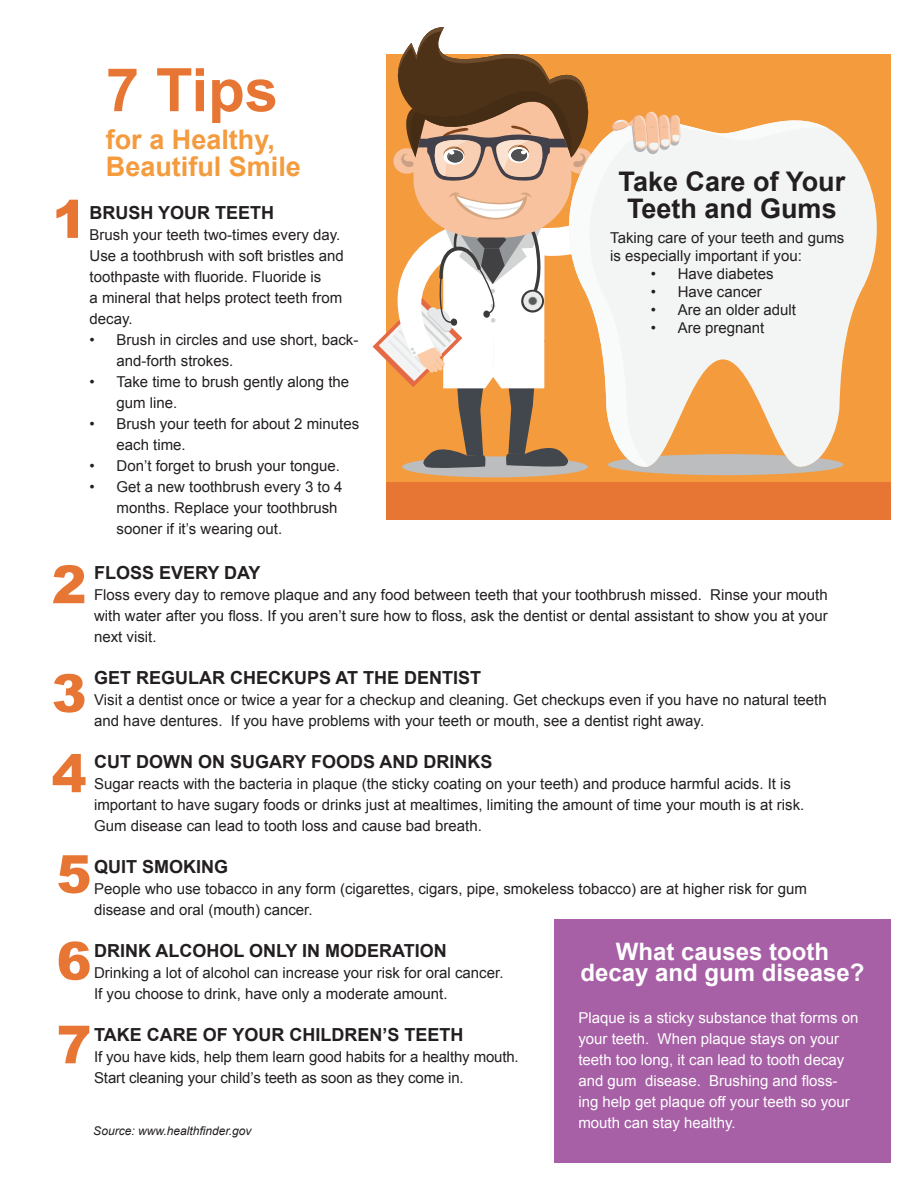
<style>
.page{position:relative;width:918px;height:1188px;background:#fff}
.page>*{position:absolute;margin:0;border:0;box-sizing:border-box;transform-origin:0 0}
.t1{font:700 60px "Arial";color:#e77533}
.t2{font:900 52.5px "Arial";color:#e77533}
.t3{font:700 27px/27px "Arial";color:#231f20;text-align:center}
.t4{font:700 27px "Arial";color:#f49b3e}
.t5{font:700 24px "Arial";color:#fff}
.t6{font:700 18px "Arial";color:#231f20}
.t7{font:15px/21px "Arial";color:#231f20}
.t8{font:15px/21px "Arial";color:#fff}
.t9{font:italic 12px "Arial";color:#231f20}
</style>
<div class="page">
<div style="left:387px;top:54px;width:504px;height:434px;background:#f49b3e"></div>
<div style="left:402px;top:456px;width:186px;height:21px;background:#bbbdbf;border-radius:50%"></div>
<svg style="left:843px;top:140px;width:34px;height:326px"></svg>
<svg style="left:373px;top:27px;width:470px;height:448px"></svg>
<div style="left:554px;top:919px;width:337px;height:243px;background:#a75fa6"></div>
<div style="left:387px;top:482px;width:504px;height:37px;background:#e77533"></div>
<p class="t2" style="left:52px;top:181px;width:37px">1</p>
<p class="t1" style="left:106px;top:50px;width:174px">7 Tips</p>
<p class="t4" style="left:106px;top:121px;width:171px">for a Healthy,</p>
<p class="t4" style="left:106px;top:148px;width:197px">Beautiful Smile</p>
<p class="t6" style="left:90px;top:200px;width:186px">BRUSH YOUR TEETH</p>
<p class="t7" style="left:90px;top:224px;width:252px">Brush your teeth two-times every day.</p>
<p class="t7" style="left:90px;top:245px;width:256px">Use a toothbrush with soft bristles and toothpaste with fluoride. Fluoride is</p>
<p class="t7" style="left:90px;top:287px;width:254px">a mineral that helps protect teeth from decay.</p>
<p class="t7" style="left:117px;top:329px;width:243px;text-indent:-27px">• Brush in circles and use short, back&shy;and-forth strokes.</p>
<p class="t7" style="left:117px;top:371px;width:234px;text-indent:-27px">• Take time to brush gently along the gum line.</p>
<p class="t7" style="left:117px;top:413px;width:244px;text-indent:-27px">• Brush your teeth for about 2 minutes each time.</p>
<p class="t7" style="left:90px;top:455px;width:252px">• Don’t forget to brush your tongue.</p>
<p class="t7" style="left:117px;top:476px;width:227px;text-indent:-27px">• Get a new toothbrush every 3 to 4 months. Replace your toothbrush sooner if it’s wearing out.</p>
<p class="t3" style="left:619px;top:169px;width:228px">Take Care of Your<br>Teeth and Gums</p>
<p class="t7" style="left:610px;top:229px;width:236px;line-height:18px">Taking care of your teeth and gums is especially important if you:</p>
<p class="t7" style="left:651px;top:264px;width:124px">• Have diabetes</p>
<p class="t7" style="left:651px;top:282px;width:113px">• Have cancer</p>
<p class="t7" style="left:651px;top:300px;width:147px">• Are an older adult</p>
<p class="t7" style="left:651px;top:318px;width:115px">• Are pregnant</p>
<p class="t2" style="left:52px;top:546px;width:37px">2</p>
<p class="t6" style="left:94px;top:560px;width:168px">FLOSS EVERY DAY</p>
<p class="t7" style="left:94px;top:584px;width:735px;text-align:justify">Floss every day to remove plaque and any food between teeth that your toothbrush missed. Rinse your mouth with water after you floss. If you aren’t sure how to floss, ask the dentist or dental assistant to show you at your next visit.</p>
<p class="t6" style="left:94px;top:665px;width:389px">GET REGULAR CHECKUPS AT THE DENTIST</p>
<p class="t7" style="left:94px;top:689px;width:734px">Visit a dentist once or twice a year for a checkup and cleaning. Get checkups even if you have no natural teeth and have dentures. If you have problems with your teeth or mouth, see a dentist right away.</p>
<p class="t6" style="left:94px;top:749px;width:400px">CUT DOWN ON SUGARY FOODS AND DRINKS</p>
<p class="t7" style="left:94px;top:773px;width:698px">Sugar reacts with the bacteria in plaque (the sticky coating on your teeth) and produce harmful acids. It is</p>
<p class="t7" style="left:94px;top:794px;width:712px">important to have sugary foods or drinks just at mealtimes, limiting the amount of time your mouth is at risk.<br>Gum disease can lead to tooth loss and cause bad breath.</p>
<p class="t6" style="left:94px;top:854px;width:136px">QUIT SMOKING</p>
<p class="t7" style="left:94px;top:878px;width:714px">People who use tobacco in any form (cigarettes, cigars, pipe, smokeless tobacco) are at higher risk for gum disease and oral (mouth) cancer.</p>
<p class="t6" style="left:94px;top:938px;width:354px">DRINK ALCOHOL ONLY IN MODERATION</p>
<p class="t7" style="left:94px;top:962px;width:411px">Drinking a lot of alcohol can increase your risk for oral cancer.</p>
<p class="t7" style="left:94px;top:983px;width:355px">If you choose to drink, have only a moderate amount.</p>
<p class="t6" style="left:94px;top:1022px;width:371px">TAKE CARE OF YOUR CHILDREN’S TEETH</p>
<p class="t7" style="left:94px;top:1046px;width:426px">If you have kids, help them learn good habits for a healthy mouth.</p>
<p class="t7" style="left:94px;top:1067px;width:371px">Start cleaning your child’s teeth as soon as they come in.</p>
<p class="t2" style="left:52px;top:655px;width:37px">3</p>
<p class="t2" style="left:52px;top:735px;width:37px">4</p>
<p class="t2" style="left:57px;top:836px;width:37px">5</p>
<p class="t2" style="left:57px;top:923px;width:37px">6</p>
<p class="t5" style="left:616px;top:936px;width:215px">What causes tooth</p>
<p class="t5" style="left:580px;top:957px;width:286px">decay and gum disease?</p>
<p class="t8" style="left:578px;top:1007px;width:282px">Plaque is a sticky substance that forms on your teeth. When plaque stays on your teeth too long, it can lead to tooth decay and gum disease. Brushing and floss&shy;ing help get plaque off your teeth so your mouth can stay healthy.</p>
<p class="t2" style="left:57px;top:1006px;width:37px">7</p>
<p class="t9" style="left:93px;top:1123px;width:160px">Source: www.healthfinder.gov</p>
</div>
